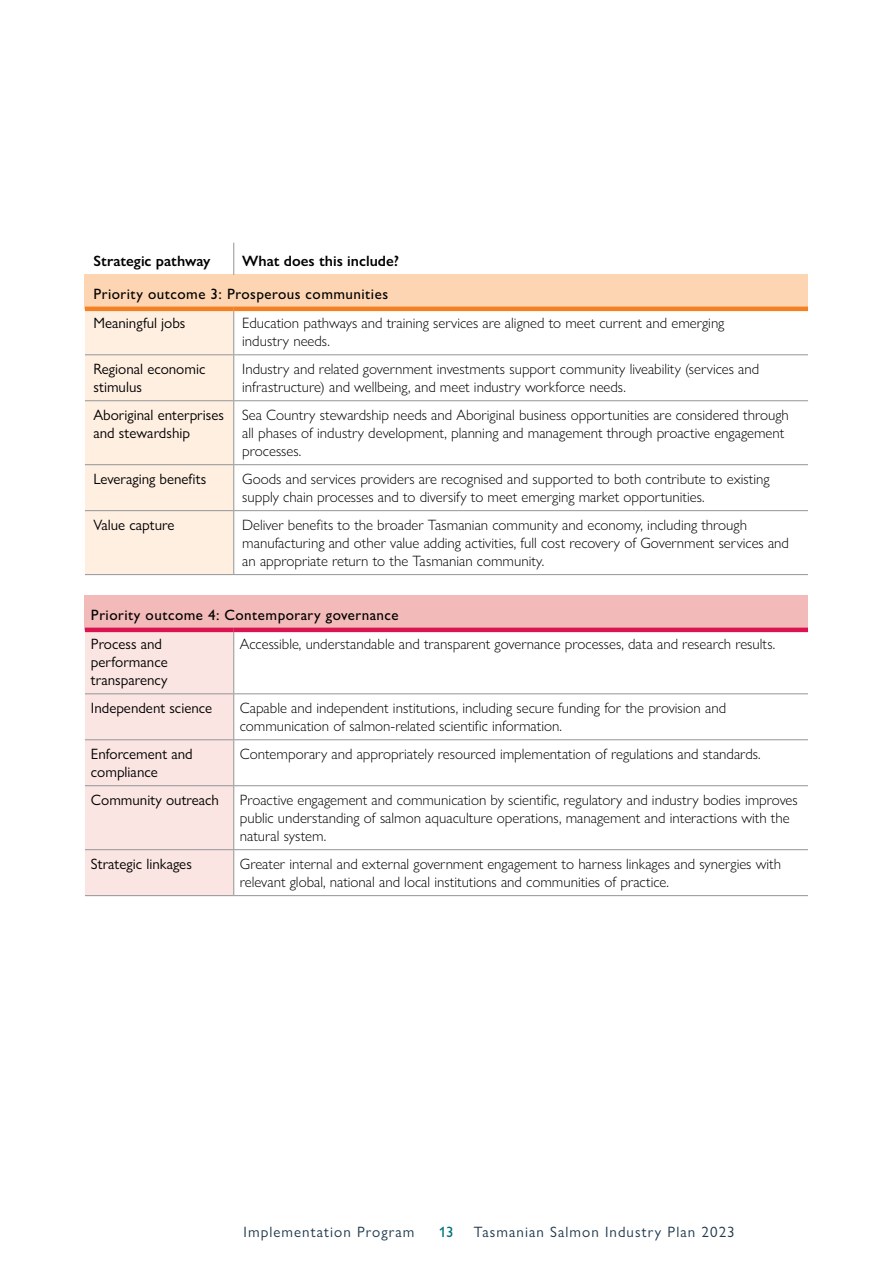
<style>
.page{position:relative;width:893px;height:1263px;background:#fff}
.page>*{position:absolute;margin:0;border:0;box-sizing:border-box;transform-origin:0 0}
.Text{font:300 15px/18px "Gill Sans Nova";color:#000}
.Table_text{font:300 15px/18px "Gill Sans Nova";color:#000}
.Table_text-2{font:15px/18px "Gill Sans Nova";color:#000}
.Text-2{font:15px/18px "Gill Sans Nova";color:#000}
.Text-3{font:500 15px "Gill Sans Nova";letter-spacing:.03em;color:#000}
.t1{font:15px "Gill Sans Nova";letter-spacing:.07em;color:#1e384b}
.Text-4{font:600 15px "Gill Sans Nova";color:#000}
.t2{font:500 15px "Gill Sans Nova";color:#00757a}
</style>
<div class="page">
<svg style="left:85px;top:243px;width:723px;height:652px"></svg>
<div style="left:85px;top:275px;width:723px;height:34px;background:#fdd5b2"></div>
<div style="left:85px;top:311px;width:148px;height:263px;background:#ffefe1"></div>
<div style="left:85px;top:596px;width:723px;height:34px;background:#f2bab8"></div>
<div style="left:85px;top:632px;width:148px;height:263px;background:#fae5e2"></div>
<hr style="left:233px;top:311px;width:1px;height:43px;background:#939598">
<hr style="left:85px;top:354px;width:149px;height:1px;background:#939598">
<hr style="left:234px;top:354px;width:574px;height:1px;background:#939598">
<hr style="left:233px;top:355px;width:1px;height:45px;background:#939598">
<hr style="left:85px;top:400px;width:149px;height:1px;background:#939598">
<hr style="left:234px;top:400px;width:574px;height:1px;background:#939598">
<hr style="left:233px;top:401px;width:1px;height:63px;background:#939598">
<hr style="left:85px;top:464px;width:149px;height:1px;background:#939598">
<hr style="left:234px;top:464px;width:574px;height:1px;background:#939598">
<hr style="left:233px;top:465px;width:1px;height:45px;background:#939598">
<hr style="left:85px;top:510px;width:149px;height:1px;background:#939598">
<hr style="left:234px;top:510px;width:574px;height:1px;background:#939598">
<hr style="left:233px;top:511px;width:1px;height:63px;background:#939598">
<hr style="left:233px;top:632px;width:1px;height:61px;background:#939598">
<hr style="left:233px;top:694px;width:1px;height:45px;background:#939598">
<hr style="left:233px;top:740px;width:1px;height:45px;background:#939598">
<hr style="left:233px;top:786px;width:1px;height:63px;background:#939598">
<hr style="left:233px;top:850px;width:1px;height:45px;background:#939598">
<hr style="left:85px;top:574px;width:149px;height:1px;background:#939598">
<hr style="left:234px;top:574px;width:574px;height:1px;background:#939598">
<hr style="left:85px;top:693px;width:149px;height:1px;background:#939598">
<hr style="left:234px;top:693px;width:574px;height:1px;background:#939598">
<hr style="left:85px;top:739px;width:149px;height:1px;background:#939598">
<hr style="left:234px;top:739px;width:574px;height:1px;background:#939598">
<hr style="left:85px;top:785px;width:149px;height:1px;background:#939598">
<hr style="left:234px;top:785px;width:574px;height:1px;background:#939598">
<hr style="left:85px;top:849px;width:149px;height:1px;background:#939598">
<hr style="left:234px;top:849px;width:574px;height:1px;background:#939598">
<hr style="left:85px;top:895px;width:149px;height:1px;background:#939598">
<hr style="left:234px;top:895px;width:574px;height:1px;background:#939598">
<hr style="left:233px;top:243px;width:1px;height:32px;background:#939598">
<hr style="left:85px;top:307px;width:149px;height:4px;background:#f58021">
<hr style="left:234px;top:307px;width:574px;height:4px;background:#f58021">
<hr style="left:85px;top:628px;width:149px;height:4px;background:#dc1351">
<hr style="left:234px;top:628px;width:574px;height:4px;background:#dc1351">
<p class="Text-4" style="left:93px;top:252px;width:119px">Strategic pathway</p>
<p class="Text-4" style="left:242px;top:252px;width:158px">What does this include?</p>
<p class="Text-3" style="left:93px;top:284px;width:296px">Priority outcome 3: Prosperous communities</p>
<p class="Text-2" style="left:93px;top:314px;width:94px">Meaningful jobs</p>
<p class="Text" style="left:242px;top:314px;width:484px">Education pathways and training services are aligned to meet current and emerging industry needs.</p>
<p class="Text-2" style="left:93px;top:360px;width:113px">Regional economic stimulus</p>
<p class="Text" style="left:242px;top:360px;width:519px">Industry and related government investments support community liveability (services and infrastructure) and wellbeing, and meet industry workforce needs.</p>
<p class="Text-2" style="left:93px;top:406px;width:132px">Aboriginal enterprises and stewardship</p>
<p class="Text" style="left:242px;top:406px;width:548px">Sea Country stewardship needs and Aboriginal business opportunities are considered through all phases of industry development, planning and management through proactive engagement processes.</p>
<p class="Text-2" style="left:93px;top:470px;width:114px">Leveraging benefits</p>
<p class="Text" style="left:242px;top:470px;width:529px">Goods and services providers are recognised and supported to both contribute to existing supply chain processes and to diversify to meet emerging market opportunities.</p>
<p class="Text-2" style="left:93px;top:516px;width:83px">Value capture</p>
<p class="Text" style="left:242px;top:516px;width:548px">Deliver benefits to the broader Tasmanian community and economy, including through manufacturing and other value adding activities, full cost recovery of Government services and an appropriate return to the Tasmanian community.</p>
<p class="Text-3" style="left:91px;top:605px;width:309px">Priority outcome 4: Contemporary governance</p>
<p class="Table_text-2" style="left:91px;top:635px;width:78px">Process and performance transparency</p>
<p class="Table_text" style="left:240px;top:635px;width:537px">Accessible, understandable and transparent governance processes, data and research results.</p>
<p class="Table_text-2" style="left:91px;top:699px;width:123px">Independent science</p>
<p class="Table_text" style="left:240px;top:699px;width:488px">Capable and independent institutions, including secure funding for the provision and communication of salmon-related scientific information.</p>
<p class="Table_text-2" style="left:91px;top:745px;width:103px">Enforcement and compliance</p>
<p class="Table_text" style="left:240px;top:745px;width:522px">Contemporary and appropriately resourced implementation of regulations and standards.</p>
<p class="Table_text-2" style="left:91px;top:791px;width:130px">Community outreach</p>
<p class="Table_text" style="left:240px;top:791px;width:559px">Proactive engagement and communication by scientific, regulatory and industry bodies improves public understanding of salmon aquaculture operations, management and interactions with the natural system.</p>
<p class="Table_text-2" style="left:91px;top:855px;width:102px">Strategic linkages</p>
<p class="Table_text" style="left:240px;top:855px;width:543px">Greater internal and external government engagement to harness linkages and synergies with relevant global, national and local institutions and communities of practice.</p>
<p class="t1" style="left:244px;top:1222px;width:172px">Implementation Program</p>
<p class="t2" style="left:439px;top:1222px;width:16px">13</p>
<p class="t1" style="left:474px;top:1222px;width:262px">Tasmanian Salmon Industry Plan 2023</p>
</div>
